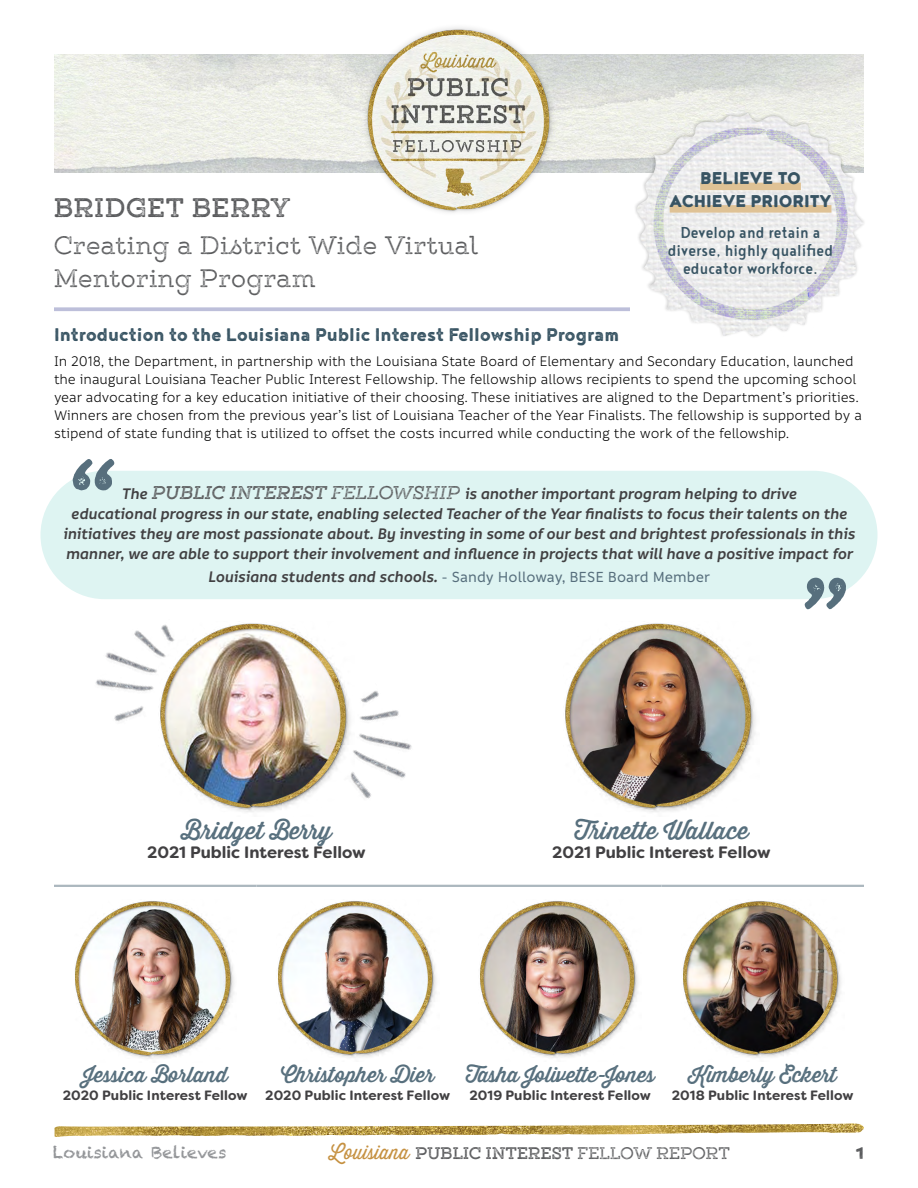
<style>
.page{position:relative;width:918px;height:1188px;background:#fff}
.page>*{position:absolute;margin:0;border:0;box-sizing:border-box;transform-origin:0 0}
.t1{font:75.3px "Thirsty Rough Blk One";color:#576f7d}
.Captions{font:24px "Thirsty Rough Reg";letter-spacing:.01em;color:#576f7d}
.t2{font:700 24px "Gist X Upr";letter-spacing:.05em;color:#58595b}
.Heading{font:22.5px "Noyh A Cafe Press 1";color:#385463}
.t3{font:300 22.5px/33px "Gist X Upr";letter-spacing:.05em;color:#58595b}
.Captions-2{font:21px "Thirsty Rough Reg";letter-spacing:-.005em;color:#576f7d}
.t4{font:21px/22.5px "Noyh A Bistro";color:#385463;text-align:center}
.t5{font:21px "Noyh A Bistro Smoke";color:#58595b}
.t6{font:19.5px/18.1px "Noyh A Text 2";color:#385463;text-align:center}
.t7{font:italic 600 16.5px/20.2px "Informative";color:#414042;text-align:center}
.Captions-3{font:700 16.5px "Filson Soft";color:#414042}
.t8{font:16.5px "Chalkduster";color:#939598}
.t9{font:500 15.75px "Informative";color:#576f7d}
.t10{font:15px/18px "Informative";letter-spacing:-.005em;color:#000}
.t11{font:700 15px "Gist X Upr";letter-spacing:.025em;color:#58595b}
.Captions-4{font:700 13.5px "Filson Soft";letter-spacing:.01em;color:#414042}
.s1{font-family:"Gist X Reg";font-weight:700;font-style:normal;color:#58595b}
.s2{font-family:"Gist X Reg";font-weight:400;font-style:normal;color:#58595b}
.s3{font-weight:600;font-style:italic;font-size:16.5px;color:#414042}
.s4{font-family:"Thirsty Rough Lt One";font-weight:400;font-size:19.5px;color:#c59040}
.s5{font-family:"Gist X Upr Reg";font-weight:400}
</style>
<div class="page">
<img style="left:358px;top:1123px;width:506px;height:12px">
<img style="left:55px;top:1126px;width:303px;height:11px">
<img style="left:54px;top:54px;width:810px;height:119px">
<div style="left:360px;top:22px;width:197px;height:195px;background:#000;opacity:.2"></div>
<img style="left:366px;top:28px;width:186px;height:184px">
<svg style="left:54px;top:307px;width:576px;height:4px;background:#c3c5dd"></svg>
<div style="left:41px;top:471px;width:837px;height:128px;background:#def4f2;border-radius:64px"></div>
<img style="left:161px;top:623px;width:180px;height:189px">
<img style="left:565px;top:623px;width:190px;height:189px">
<hr style="left:54px;top:885px;width:202px;height:2px;background:#abb7be">
<hr style="left:256px;top:885px;width:203px;height:2px;background:#abb7be">
<hr style="left:459px;top:885px;width:203px;height:2px;background:#abb7be">
<hr style="left:662px;top:885px;width:202px;height:2px;background:#abb7be">
<img style="left:75px;top:901px;width:159px;height:158px">
<img style="left:278px;top:901px;width:158px;height:157px">
<img style="left:480px;top:901px;width:158px;height:157px">
<img style="left:683px;top:901px;width:158px;height:157px">
<img style="left:96px;top:623px;width:104px;height:107px">
<img style="left:308px;top:681px;width:104px;height:128px">
<div style="left:634px;top:110px;width:233px;height:229px;background:#000;opacity:.25"></div>
<img style="left:637px;top:113px;width:227px;height:223px">
<div style="left:700px;top:183px;width:101px;height:7px;background:#dfc295"></div>
<div style="left:670px;top:205px;width:161px;height:8px;background:#dfc295"></div>
<p class="t4" style="left:670px;top:166px;width:163px">BELIEVE TO<br>ACHIEVE PRIORITY</p>
<p class="t6" style="left:668px;top:223px;width:167px">Develop and retain a diverse, highly qualified educator workforce.</p>
<p class="t2" style="left:54px;top:191px;width:237px">BRIDGET BERRY</p>
<p class="t3" style="left:54px;top:230px;width:425px">Creating a District Wide Virtual<br>Mentoring Program</p>
<p class="Heading" style="left:54px;top:321px;width:567px">Introduction to the Louisiana Public Interest Fellowship Program</p>
<p class="t10" style="left:54px;top:352px;width:809px">In 2018, the Department, in partnership with the Louisiana State Board of Elementary and Secondary Education, launched the inaugural Louisiana Teacher Public Interest Fellowship. The fellowship allows recipients to spend the upcoming school year advocating for a key education initiative of their choosing. These initiatives are aligned to the Department’s priorities.<br>Winners are chosen from the previous year’s list of Louisiana Teacher of the Year Finalists. The fellowship is supported by a stipend of state funding that is utilized to offset the costs incurred while conducting the work of the fellowship.</p>
<p class="t1" style="left:69px;top:428px;width:47px">“</p>
<p class="t7" style="left:63px;top:484px;width:793px">The <span class="s1">PUBLIC INTEREST</span> <span class="s2">FELLOWSHIP</span> is another important program helping to drive<br>educational progress in our state, enabling selected Teacher of the Year finalists to focus their talents on the initiatives they are most passionate about. By investing in some of our best and brightest professionals in this manner, we are able to support their involvement and influence in projects that will have a positive impact for</p>
<p class="t9" style="left:208px;top:569px;width:504px"><span class="s3">Louisiana students and schools.</span> - Sandy Holloway, BESE Board Member</p>
<p class="t1" style="left:798px;top:547px;width:45px">”</p>
<p class="Captions" style="left:181px;top:812px;width:152px">Bridget Berry</p>
<p class="Captions-3" style="left:147px;top:842px;width:220px">2021 Public Interest Fellow</p>
<p class="Captions" style="left:574px;top:812px;width:176px">Trinette Wallace</p>
<p class="Captions-3" style="left:552px;top:842px;width:220px">2021 Public Interest Fellow</p>
<p class="Captions-2" style="left:83px;top:1059px;width:147px">Jessica Borland</p>
<p class="Captions-4" style="left:63px;top:1086px;width:186px">2020 Public Interest Fellow</p>
<p class="Captions-2" style="left:281px;top:1059px;width:155px">Christopher Dier</p>
<p class="Captions-4" style="left:265px;top:1086px;width:186px">2020 Public Interest Fellow</p>
<p class="Captions-2" style="left:466px;top:1059px;width:191px">Tasha Jolivette-Jones</p>
<p class="Captions-4" style="left:469px;top:1086px;width:183px">2019 Public Interest Fellow</p>
<p class="Captions-2" style="left:689px;top:1059px;width:149px">Kimberly Eckert</p>
<p class="Captions-4" style="left:672px;top:1086px;width:183px">2018 Public Interest Fellow</p>
<p class="t8" style="left:53px;top:1143px;width:175px">Louisiana Believes</p>
<p class="t11" style="left:329px;top:1143px;width:402px"><span class="s4">Louisiana</span> PUBLIC INTEREST <span class="s5">FELLOW REPORT</span></p>
<h3 class="t5" style="left:856px;top:1140px;width:10px">1</h3>
</div>
